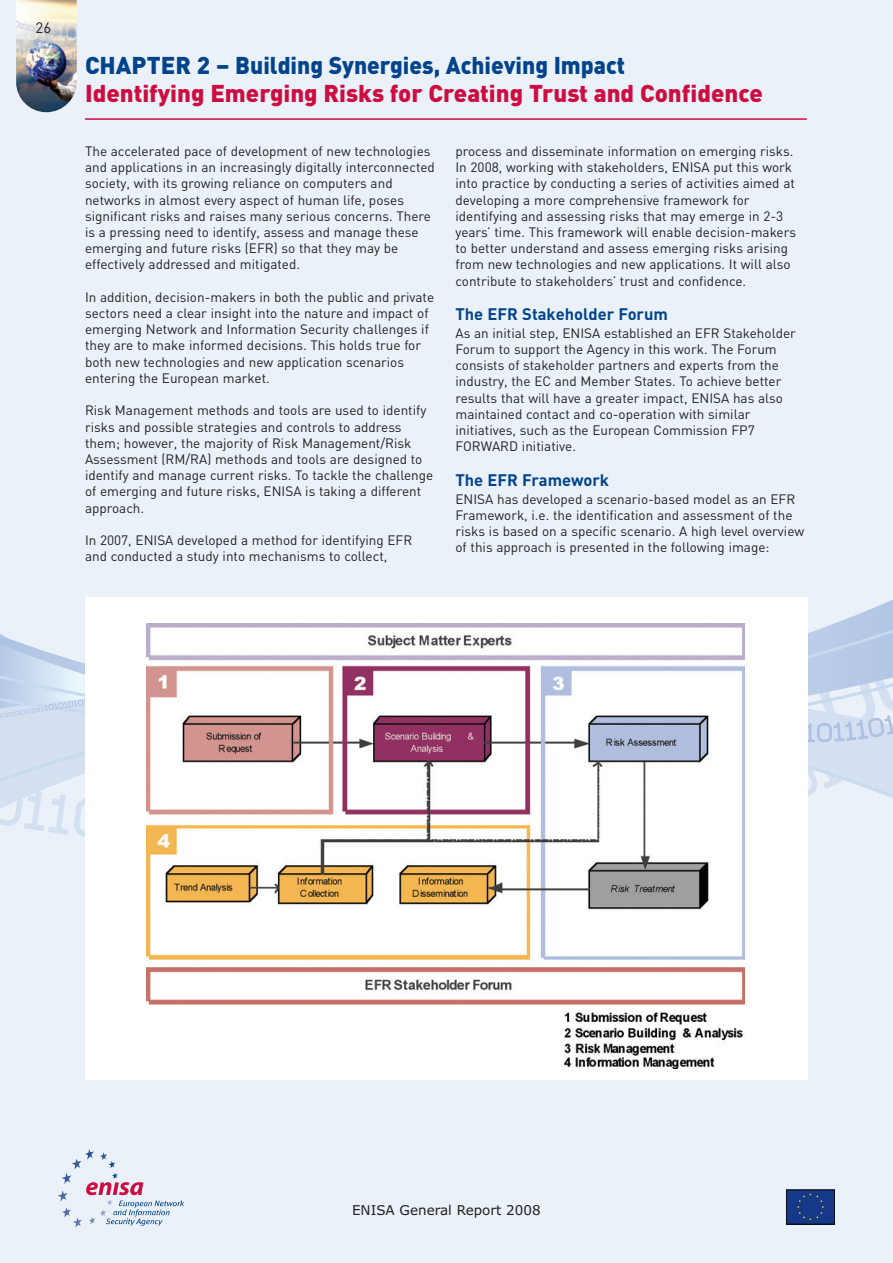
<style>
.page{position:relative;width:893px;height:1263px;background:#eaf1f9}
.page>*{position:absolute;margin:0;border:0;box-sizing:border-box;transform-origin:0 0}
.t1{font:900 24px "DIN";color:#cd0d40}
.t2{font:900 24px "DIN";color:#02448c}
.t3{font:700 16.5px "DIN";color:#02448c}
.t4{font:15px "DIN";color:#231f20}
.t5{font:13.5px/16.2px "DIN";color:#231f20}
.t6{font:13.5px "Verdana";color:#231f20}
</style>
<div class="page">
<div style="left:786px;top:1190px;width:48px;height:34px;background:#153889"></div>
<svg style="left:797px;top:1193px;width:27px;height:27px"></svg>
<div style="left:786px;top:1190px;width:49px;height:34px;border:1px solid #050504"></div>
<svg style="left:0;top:814px;width:68px;height:20px"></svg>
<svg style="left:74px;top:814px;width:11px;height:23px"></svg>
<svg style="left:0;top:620px;width:893px;height:189px"></svg>
<svg style="left:0;top:669px;width:893px;height:73px;fill:#d4dff1"></svg>
<img style="left:16px;top:0;width:60px;height:112px">
<svg style="left:58px;top:1149px;width:126px;height:79px"></svg>
<hr style="left:85px;top:118px;width:722px;height:2px;background:#cd0d40">
<div style="left:85px;top:597px;width:723px;height:482px;background:#fff"></div>
<img style="left:146px;top:624px;width:598px;height:444px">
<p class="t4" style="left:36px;top:22px;width:17px">26</p>
<h1 class="t2" style="left:85px;top:56px;width:542px">CHAPTER 2 – Building Synergies, Achieving Impact</h1>
<h1 class="t1" style="left:85px;top:85px;width:679px">Identifying Emerging Risks for Creating Trust and Confidence</h1>
<p class="t5" style="left:85px;top:145px;width:351px">The accelerated pace of development of new technologies and applications in an increasingly digitally interconnected society, with its growing reliance on computers and networks in almost every aspect of human life, poses significant risks and raises many serious concerns. There is a pressing need to identify, assess and manage these emerging and future risks (EFR) so that they may be effectively addressed and mitigated.</p>
<p class="t5" style="left:85px;top:290px;width:351px">In addition, decision-makers in both the public and private sectors need a clear insight into the nature and impact of emerging Network and Information Security challenges if they are to make informed decisions. This holds true for both new technologies and new application scenarios entering the European market.</p>
<p class="t5" style="left:85px;top:404px;width:350px">Risk Management methods and tools are used to identify risks and possible strategies and controls to address them; however, the majority of Risk Management/Risk Assessment (RM/RA) methods and tools are designed to identify and manage current risks. To tackle the challenge of emerging and future risks, ENISA is taking a different approach.</p>
<p class="t5" style="left:85px;top:533px;width:329px">In 2007, ENISA developed a method for identifying EFR and conducted a study into mechanisms to collect,</p>
<p class="t5" style="left:455px;top:145px;width:342px">process and disseminate information on emerging risks.<br>In 2008, working with stakeholders, ENISA put this work into practice by conducting a series of activities aimed at developing a more comprehensive framework for identifying and assessing risks that may emerge in 2-3 years’ time. This framework will enable decision-makers to better understand and assess emerging risks arising from new technologies and new applications. It will also contribute to stakeholders’ trust and confidence.</p>
<p class="t3" style="left:455px;top:309px;width:214px">The EFR Stakeholder Forum</p>
<p class="t5" style="left:455px;top:326px;width:342px">As an initial step, ENISA established an EFR Stakeholder Forum to support the Agency in this work. The Forum consists of stakeholder partners and experts from the industry, the EC and Member States. To achieve better results that will have a greater impact, ENISA has also maintained contact and co-operation with similar initiatives, such as the European Commission FP7<br>FORWARD initiative.</p>
<p class="t3" style="left:455px;top:474px;width:155px">The EFR Framework</p>
<p class="t5" style="left:455px;top:492px;width:350px">ENISA has developed a scenario-based model as an EFR Framework, i.e. the identification and assessment of the risks is based on a specific scenario. A high level overview of this approach is presented in the following image:</p>
<p class="t6" style="left:352px;top:1201px;width:190px">ENISA General Report 2008</p>
</div>
